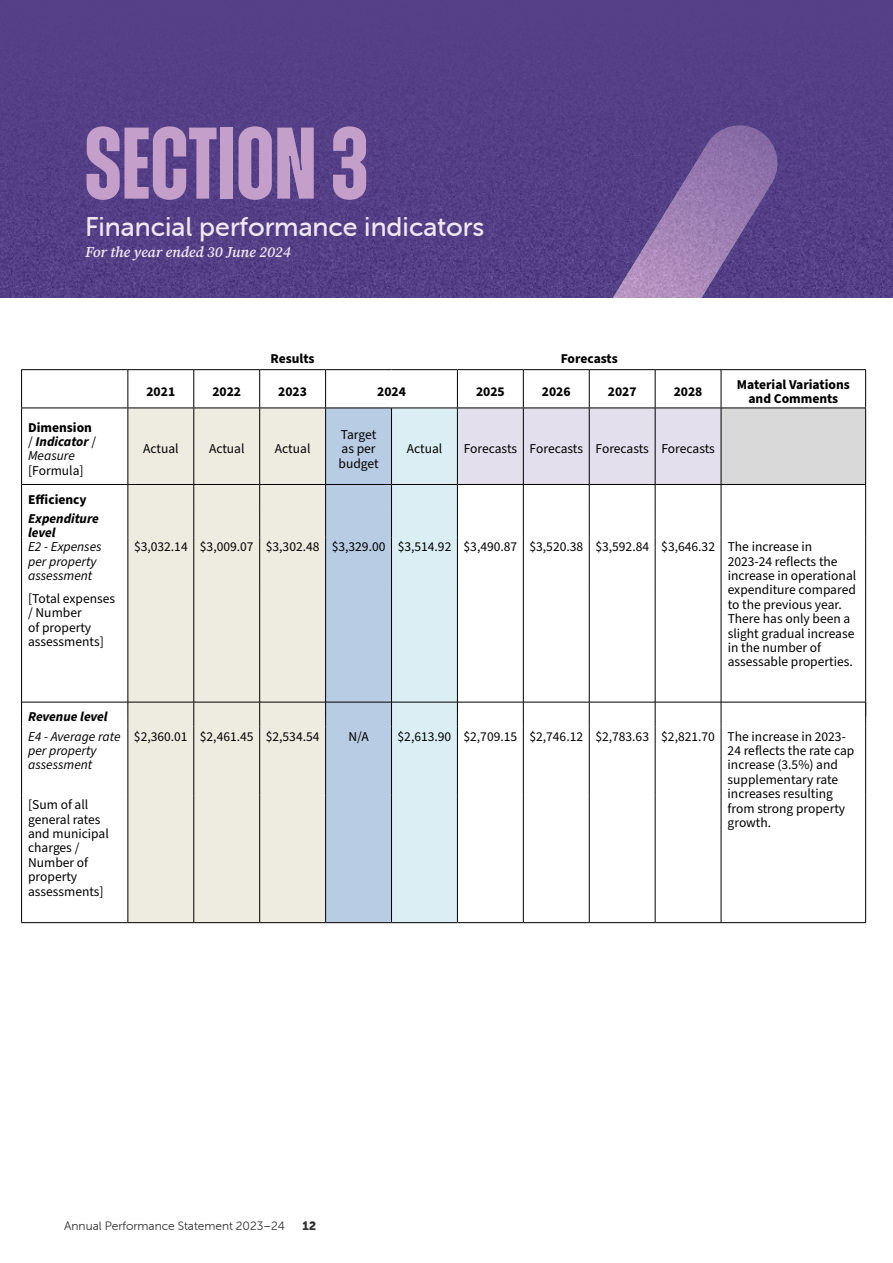
<style>
.page{position:relative;width:893px;height:1263px;background:#fff}
.page>*{position:absolute;margin:0;border:0;box-sizing:border-box;transform-origin:0 0}
.t1{font:700 101.55px "Zuume";color:#c39fca}
.t2{font:27px "Museo Sans Rounded 500";color:#efe8f3}
.t3{font:italic 600 15px "Source Serif Pro";color:#efe8f3}
.t4{font:13.5px/14.4px "Source Sans Pro";color:#000}
.t5{font:700 13.5px/14.4px "Source Sans Pro";color:#000;text-align:center}
.t6{font:italic 13.5px/14.4px "Source Sans Pro";color:#000}
.t7{font:italic 700 13.5px/14.4px "Source Sans Pro";color:#000}
.t8{font:12.15px "Museo Sans Rounded 300";color:#333334}
.t9{font:12.15px "Museo Sans Rounded 900";color:#333334}
.s1{font-weight:400}
.s2{font-style:italic}
.s3{font-weight:400;font-style:italic}
</style>
<div class="page">
<div style="left:0;top:0;width:893px;height:298px;background:#554087"></div>
<svg style="left:565px;top:120px;width:218px;height:6px"></svg>
<img style="left:565px;top:126px;width:218px;height:172px">
<svg style="left:22px;top:370px;width:843px;height:332px"></svg>
<div style="left:721px;top:408px;width:145px;height:76px;background:#d9d9d9"></div>
<hr style="left:21px;top:370px;width:1px;height:38px;background:#000">
<hr style="left:128px;top:370px;width:1px;height:38px;background:#000">
<hr style="left:193px;top:370px;width:1px;height:38px;background:#000">
<hr style="left:259px;top:370px;width:1px;height:38px;background:#000">
<hr style="left:325px;top:370px;width:1px;height:38px;background:#000">
<hr style="left:457px;top:370px;width:1px;height:38px;background:#000">
<hr style="left:21px;top:369px;width:107px;height:1px;background:#000">
<hr style="left:128px;top:369px;width:66px;height:1px;background:#000">
<hr style="left:194px;top:369px;width:66px;height:1px;background:#000">
<hr style="left:260px;top:369px;width:66px;height:1px;background:#000">
<hr style="left:326px;top:369px;width:65px;height:1px;background:#000">
<hr style="left:391px;top:369px;width:66px;height:1px;background:#000">
<hr style="left:457px;top:369px;width:66px;height:1px;background:#000">
<hr style="left:523px;top:369px;width:66px;height:1px;background:#000">
<hr style="left:589px;top:369px;width:66px;height:1px;background:#000">
<hr style="left:655px;top:369px;width:66px;height:1px;background:#000">
<hr style="left:721px;top:369px;width:145px;height:1px;background:#000">
<hr style="left:523px;top:370px;width:1px;height:38px;background:#000">
<hr style="left:589px;top:370px;width:1px;height:38px;background:#000">
<hr style="left:655px;top:370px;width:1px;height:38px;background:#000">
<hr style="left:721px;top:370px;width:1px;height:38px;background:#000">
<hr style="left:865px;top:370px;width:1px;height:38px;background:#000">
<hr style="left:21px;top:408px;width:1px;height:76px;background:#000">
<hr style="left:865px;top:408px;width:1px;height:76px;background:#000">
<hr style="left:21px;top:408px;width:107px;height:1px;background:#000">
<hr style="left:721px;top:408px;width:145px;height:1px;background:#000">
<hr style="left:21px;top:484px;width:107px;height:1px;background:#000">
<hr style="left:721px;top:484px;width:145px;height:1px;background:#000">
<svg style="left:21px;top:485px;width:1px;height:52px"></svg>
<svg style="left:865px;top:485px;width:1px;height:52px"></svg>
<hr style="left:21px;top:537px;width:1px;height:52px;background:#000">
<hr style="left:865px;top:537px;width:1px;height:52px;background:#000">
<hr style="left:865px;top:589px;width:1px;height:127px;background:#000">
<hr style="left:21px;top:589px;width:1px;height:127px;background:#000">
<hr style="left:21px;top:702px;width:107px;height:1px;background:#000">
<hr style="left:721px;top:702px;width:145px;height:1px;background:#000">
<svg style="left:21px;top:702px;width:1px;height:25px"></svg>
<svg style="left:128px;top:408px;width:594px;height:514px"></svg>
<svg style="left:865px;top:702px;width:1px;height:25px"></svg>
<hr style="left:865px;top:727px;width:1px;height:68px;background:#000">
<hr style="left:865px;top:795px;width:1px;height:127px;background:#000">
<hr style="left:21px;top:727px;width:1px;height:68px;background:#000">
<hr style="left:128px;top:727px;width:1px;height:68px;background:#000">
<hr style="left:193px;top:727px;width:1px;height:68px;background:#000">
<hr style="left:259px;top:727px;width:1px;height:68px;background:#000">
<hr style="left:325px;top:727px;width:1px;height:68px;background:#000">
<hr style="left:391px;top:727px;width:1px;height:68px;background:#000">
<hr style="left:457px;top:727px;width:1px;height:68px;background:#000">
<hr style="left:523px;top:727px;width:1px;height:68px;background:#000">
<hr style="left:589px;top:727px;width:1px;height:68px;background:#000">
<hr style="left:655px;top:727px;width:1px;height:68px;background:#000">
<hr style="left:721px;top:727px;width:1px;height:68px;background:#000">
<hr style="left:21px;top:795px;width:1px;height:127px;background:#000">
<hr style="left:128px;top:795px;width:1px;height:127px;background:#000">
<hr style="left:193px;top:795px;width:1px;height:127px;background:#000">
<hr style="left:259px;top:795px;width:1px;height:127px;background:#000">
<hr style="left:325px;top:795px;width:1px;height:127px;background:#000">
<hr style="left:391px;top:795px;width:1px;height:127px;background:#000">
<hr style="left:457px;top:795px;width:1px;height:127px;background:#000">
<hr style="left:21px;top:922px;width:107px;height:1px;background:#000">
<hr style="left:128px;top:922px;width:66px;height:1px;background:#000">
<hr style="left:194px;top:922px;width:66px;height:1px;background:#000">
<hr style="left:260px;top:922px;width:66px;height:1px;background:#000">
<hr style="left:326px;top:922px;width:65px;height:1px;background:#000">
<hr style="left:391px;top:922px;width:66px;height:1px;background:#000">
<hr style="left:457px;top:922px;width:66px;height:1px;background:#000">
<hr style="left:523px;top:922px;width:66px;height:1px;background:#000">
<hr style="left:589px;top:922px;width:66px;height:1px;background:#000">
<hr style="left:655px;top:922px;width:66px;height:1px;background:#000">
<hr style="left:721px;top:922px;width:145px;height:1px;background:#000">
<hr style="left:523px;top:795px;width:1px;height:127px;background:#000">
<hr style="left:589px;top:795px;width:1px;height:127px;background:#000">
<hr style="left:655px;top:795px;width:1px;height:127px;background:#000">
<hr style="left:721px;top:795px;width:1px;height:127px;background:#000">
<h1 class="t1" style="left:85px;top:110px;width:285px">SECTION 3</h1>
<h2 class="t2" style="left:85px;top:212px;width:401px">Financial performance indicators</h2>
<p class="t3" style="left:85px;top:242px;width:207px">For the year ended 30 June 2024</p>
<p class="t5" style="left:271px;top:351px;width:46px">Results</p>
<p class="t5" style="left:561px;top:351px;width:58px">Forecasts</p>
<p class="t5" style="left:28px;top:420px;width:69px;text-align:left">Dimension <span class="s1">/</span> <span class="s2">Indicator</span> <span class="s1">/<br></span><span class="s3">Measure</span></p>
<p class="t4" style="left:28px;top:463px;width:57px">[Formula]</p>
<p class="t5" style="left:146px;top:384px;width:30px">2021</p>
<p class="t5" style="left:212px;top:384px;width:30px">2022</p>
<p class="t5" style="left:278px;top:384px;width:30px">2023</p>
<p class="t5" style="left:377px;top:384px;width:30px">2024</p>
<p class="t5" style="left:476px;top:384px;width:30px">2025</p>
<p class="t5" style="left:542px;top:384px;width:30px">2026</p>
<p class="t5" style="left:608px;top:384px;width:30px">2027</p>
<p class="t5" style="left:674px;top:384px;width:30px">2028</p>
<p class="t5" style="left:737px;top:377px;width:114px">Material Variations and Comments</p>
<p class="t4" style="left:143px;top:442px;width:37px">Actual</p>
<p class="t4" style="left:209px;top:442px;width:37px">Actual</p>
<p class="t4" style="left:275px;top:442px;width:37px">Actual</p>
<p class="t4" style="left:339px;top:427px;width:42px">Target as per budget</p>
<p class="t4" style="left:407px;top:442px;width:37px">Actual</p>
<p class="t4" style="left:464px;top:442px;width:253px">Forecasts Forecasts Forecasts Forecasts</p>
<p class="t5" style="left:28px;top:492px;width:60px">Efficiency</p>
<p class="t7" style="left:28px;top:512px;width:72px">Expenditure level</p>
<p class="t6" style="left:28px;top:540px;width:75px">E2 - Expenses per property assessment</p>
<p class="t4" style="left:728px;top:540px;width:130px;text-indent:-594px">$3,032.14 $3,009.07 $3,302.48 $3,329.00 $3,514.92 $3,490.87 $3,520.38 $3,592.84 $3,646.32 The increase in<br>2023-24 reflects the increase in operational expenditure compared to the previous year.<br>There has only been a slight gradual increase in the number of assessable properties.</p>
<p class="t4" style="left:28px;top:592px;width:88px">[Total expenses / Number<br>of property assessments]</p>
<p class="t7" style="left:28px;top:710px;width:81px">Revenue level</p>
<p class="t6" style="left:28px;top:729px;width:94px">E4 - Average rate per property assessment</p>
<p class="t4" style="left:134px;top:729px;width:187px">$2,360.01 $2,461.45 $2,534.54</p>
<p class="t4" style="left:348px;top:729px;width:22px">N/A</p>
<p class="t4" style="left:728px;top:729px;width:128px;text-indent:-330px">$2,613.90 $2,709.15 $2,746.12 $2,783.63 $2,821.70 The increase in 2023-<br>24 reflects the rate cap increase (3.5%) and supplementary rate increases resulting from strong property growth.</p>
<p class="t4" style="left:28px;top:798px;width:82px">[Sum of all general rates and municipal charges /<br>Number of property assessments]</p>
<p class="t8" style="left:64px;top:1219px;width:222px">Annual Performance Statement 2023–24</p>
<p class="t9" style="left:303px;top:1218px;width:15px">12</p>
</div>
